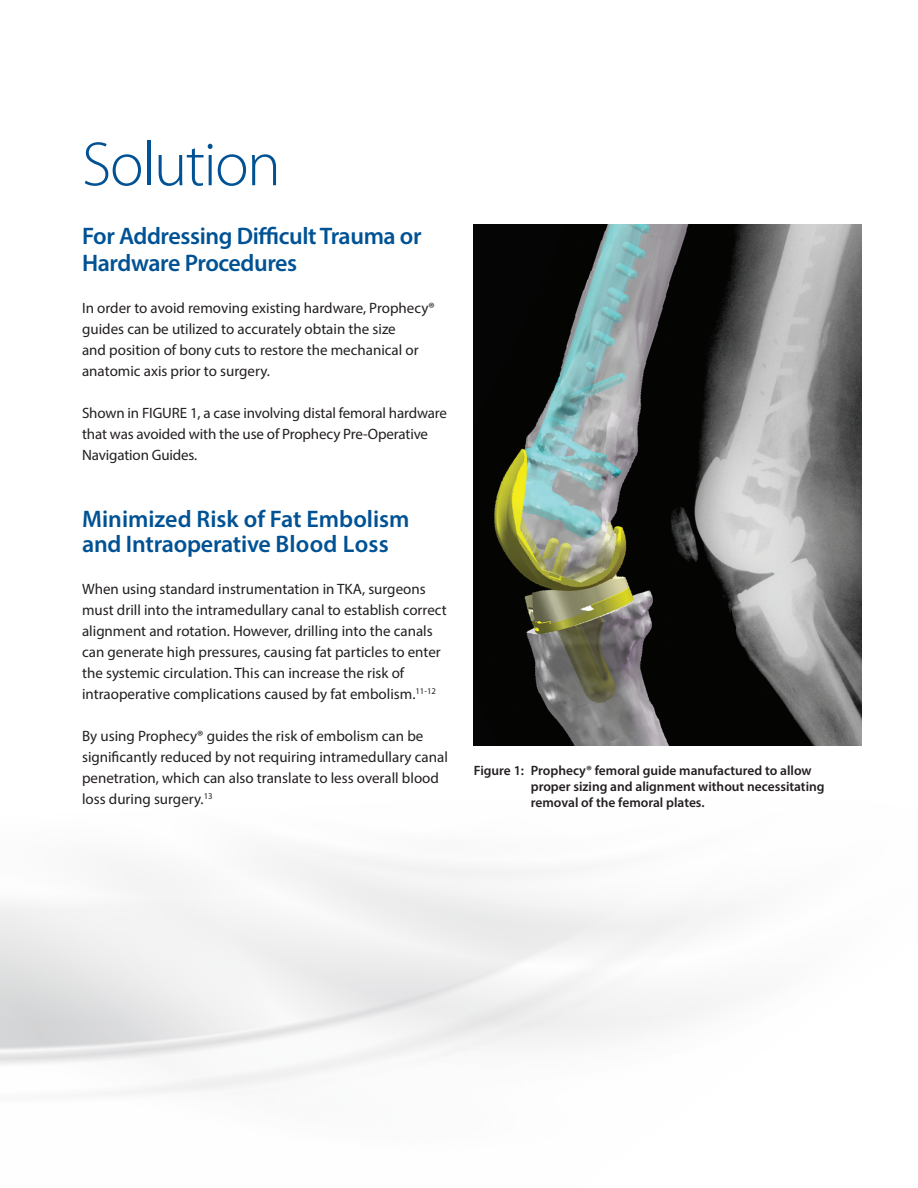
<style>
.page{position:relative;width:918px;height:1188px;background:#fff}
.page>*{position:absolute;margin:0;border:0;box-sizing:border-box;transform-origin:0 0}
.t1{font:300 63px "Myriad Pro";letter-spacing:-.025em;color:#005294}
.t2{font:600 24px/27px "Myriad Pro";letter-spacing:-.015em;color:#005294}
.t3{font:15px/21px "Myriad Pro";color:#231f20}
.t4{font:600 13.5px/16.2px "Myriad Pro";color:#231f20}
</style>
<div class="page">
<img style="left:0;top:224px;width:862px;height:871px">
<p class="t1" style="left:82px;top:130px;width:200px">Solution</p>
<p class="t2" style="left:82px;top:222px;width:341px">For Addressing Difficult Trauma or<br>Hardware Procedures</p>
<p class="t3" style="left:82px;top:297px;width:354px">In order to avoid removing existing hardware, Prophecy® guides can be utilized to accurately obtain the size<br>and position of bony cuts to restore the mechanical or anatomic axis prior to surgery.</p>
<p class="t3" style="left:82px;top:402px;width:366px">Shown in FIGURE 1, a case involving distal femoral hardware that was avoided with the use of Prophecy Pre-Operative<br>Navigation Guides.</p>
<p class="t2" style="left:82px;top:505px;width:329px;line-height:25.5px">Minimized Risk of Fat Embolism and Intraoperative Blood Loss</p>
<p class="t3" style="left:82px;top:578px;width:366px">When using standard instrumentation in TKA, surgeons must drill into the intramedullary canal to establish correct alignment and rotation. However, drilling into the canals can generate high pressures, causing fat particles to enter the systemic circulation. This can increase the risk of intraoperative complications caused by fat embolism.<sup>11-12</sup></p>
<p class="t3" style="left:82px;top:725px;width:367px">By using Prophecy® guides the risk of embolism can be significantly reduced by not requiring intramedullary canal penetration, which can also translate to less overall blood loss during surgery.<sup>13</sup></p>
<p class="t4" style="left:531px;top:762px;width:295px;text-indent:-57px">Figure 1: Prophecy® femoral guide manufactured to allow proper sizing and alignment without necessitating removal of the femoral plates.</p>
</div>
